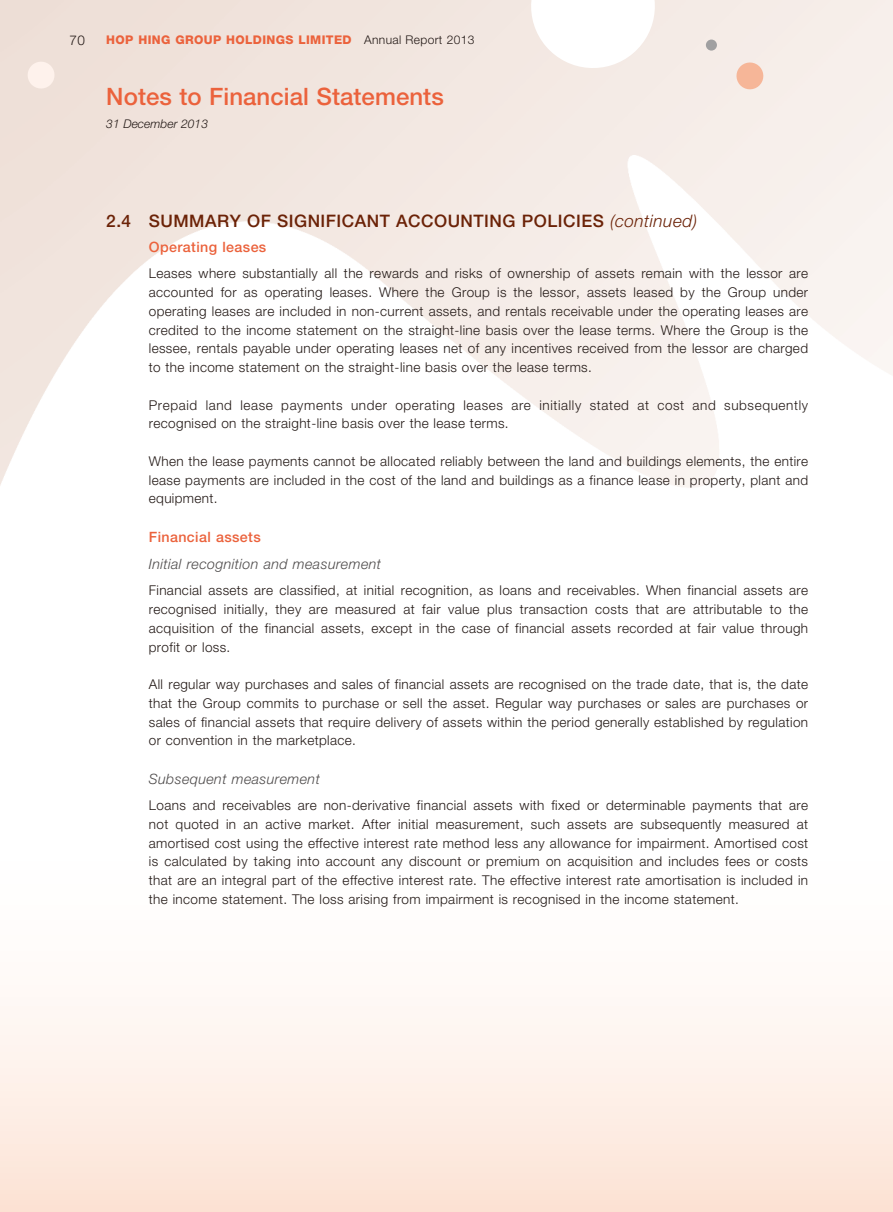
<style>
.page{position:relative;width:893px;height:1212px;background:#fff}
.page>*{position:absolute;margin:0;border:0;box-sizing:border-box;transform-origin:0 0}
.t1{font:500 24px "Helvetica Neue LT Std";letter-spacing:.005em;color:#eb623c}
.t2{font:500 17.25px "Helvetica Neue LT Std";letter-spacing:.03em;color:#6b2207}
.t3{font:italic 300 14.25px "Helvetica Neue LT Std";letter-spacing:.03em;color:#4d4a4a}
.t4{font:500 14.25px "Helvetica Neue LT Std";letter-spacing:.03em;color:#eb623c}
.t5{font:300 13.5px/18.8px "Helvetica Neue LT Std";letter-spacing:.03em;color:#231916;text-align:justify}
.t6{font:800 12px "Helvetica Neue LT Std";letter-spacing:.03em;color:#eb623c}
.t7{font:italic 300 12px "Helvetica Neue LT Std";letter-spacing:.005em;color:#231916}
.s1{font-weight:300;color:#231916}
.s2{font-weight:300;font-style:italic}
</style>
<div class="page">
<svg style="left:0;top:1006px;width:893px;height:206px"></svg>
<svg style="left:524px;top:0;width:138px;height:75px"></svg>
<svg style="left:26px;top:60px;width:30px;height:30px"></svg>
<div style="left:706px;top:40px;width:11px;height:11px;background:#a0a0a1;border-radius:50%"></div>
<svg style="left:735px;top:61px;width:30px;height:30px"></svg>
<p class="t5" style="left:70px;top:31px;width:17px">70</p>
<p class="t6" style="left:106px;top:33px;width:370px">HOP HING GROUP HOLDINGS LIMITED <span class="s1">Annual Report 2013</span></p>
<h1 class="t1" style="left:106px;top:82px;width:339px">Notes to Financial Statements</h1>
<p class="t7" style="left:106px;top:117px;width:103px">31 December 2013</p>
<p class="t2" style="left:106px;top:210px;width:593px">2.4 SUMMARY OF SIGNIFICANT ACCOUNTING POLICIES <span class="s2">(continued)</span></p>
<p class="t4" style="left:149px;top:238px;width:119px">Operating leases</p>
<p class="t5" style="left:149px;top:264px;width:661px">Leases where substantially all the rewards and risks of ownership of assets remain with the lessor are accounted for as operating leases. Where the Group is the lessor, assets leased by the Group under operating leases are included in non-current assets, and rentals receivable under the operating leases are credited to the income statement on the straight-line basis over the lease terms. Where the Group is the lessee, rentals payable under operating leases net of any incentives received from the lessor are charged to the income statement on the straight-line basis over the lease terms.</p>
<p class="t5" style="left:149px;top:395px;width:661px">Prepaid land lease payments under operating leases are initially stated at cost and subsequently recognised on the straight-line basis over the lease terms.</p>
<p class="t5" style="left:149px;top:451px;width:661px">When the lease payments cannot be allocated reliably between the land and buildings elements, the entire lease payments are included in the cost of the land and buildings as a finance lease in property, plant and equipment.</p>
<p class="t4" style="left:149px;top:528px;width:114px">Financial assets</p>
<p class="t3" style="left:149px;top:555px;width:234px">Initial recognition and measurement</p>
<p class="t5" style="left:149px;top:581px;width:661px">Financial assets are classified, at initial recognition, as loans and receivables. When financial assets are recognised initially, they are measured at fair value plus transaction costs that are attributable to the acquisition of the financial assets, except in the case of financial assets recorded at fair value through profit or loss.</p>
<p class="t5" style="left:149px;top:675px;width:661px">All regular way purchases and sales of financial assets are recognised on the trade date, that is, the date that the Group commits to purchase or sell the asset. Regular way purchases or sales are purchases or sales of financial assets that require delivery of assets within the period generally established by regulation or convention in the marketplace.</p>
<p class="t3" style="left:149px;top:770px;width:173px">Subsequent measurement</p>
<p class="t5" style="left:149px;top:796px;width:661px">Loans and receivables are non-derivative financial assets with fixed or determinable payments that are not quoted in an active market. After initial measurement, such assets are subsequently measured at amortised cost using the effective interest rate method less any allowance for impairment. Amortised cost is calculated by taking into account any discount or premium on acquisition and includes fees or costs that are an integral part of the effective interest rate. The effective interest rate amortisation is included in the income statement. The loss arising from impairment is recognised in the income statement.</p>
</div>
